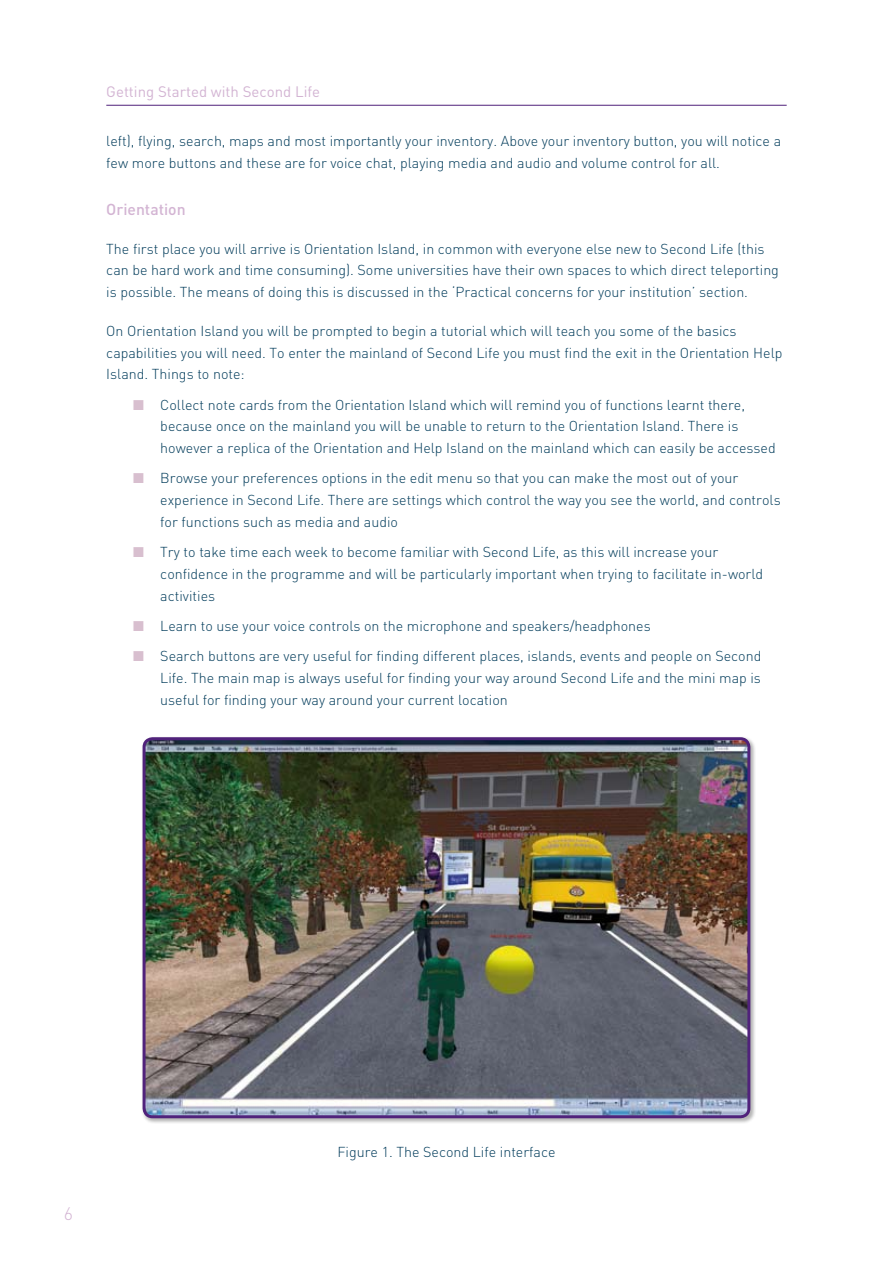
<style>
.page{position:relative;width:893px;height:1263px;background:#fff}
.page>*{position:absolute;margin:0;border:0;box-sizing:border-box;transform-origin:0 0}
.t1{font:300 18px "JISC";color:#d3b4d3}
.t2{font:500 15.75px "JISC";color:#d3b4d3}
.t3{font:15px "JISC";color:#d3b4d3}
.t4{font:300 14.25px/21.8px "JISC";color:#003b5a}
.s1{color:#d8bfcf}
</style>
<div class="page">
<hr style="left:106px;top:105px;width:681px;height:1px;background:#50227b">
<div style="left:141px;top:736px;width:615px;height:388px;background:#000;opacity:.3"></div>
<img style="left:144px;top:739px;width:605px;height:378px">
<div style="left:143px;top:737px;width:607px;height:381px;border:3px solid #50227b;border-radius:9px"></div>
<p class="t3" style="left:106px;top:82px;width:215px">Getting Started with Second Life</p>
<p class="t4" style="left:106px;top:130px;width:676px">left), flying, search, maps and most importantly your inventory. Above your inventory button, you will notice a few more buttons and these are for voice chat, playing media and audio and volume control for all.</p>
<p class="t2" style="left:106px;top:199px;width:81px">Orientation</p>
<p class="t4" style="left:106px;top:237px;width:674px">The first place you will arrive is Orientation Island, in common with everyone else new to Second Life (this can be hard work and time consuming). Some universities have their own spaces to which direct teleporting is possible. The means of doing this is discussed in the ‘Practical concerns for your institution’ section.</p>
<p class="t4" style="left:106px;top:320px;width:678px">On Orientation Island you will be prompted to begin a tutorial which will teach you some of the basics capabilities you will need. To enter the mainland of Second Life you must find the exit in the Orientation Help<br>Island. Things to note:</p>
<p class="t4" style="left:160px;top:393px;width:617px;text-indent:-27px"><span class="s1">■</span> Collect note cards from the Orientation Island which will remind you of functions learnt there, because once on the mainland you will be unable to return to the Orientation Island. There is however a replica of the Orientation and Help Island on the mainland which can easily be accessed</p>
<p class="t4" style="left:160px;top:467px;width:622px;text-indent:-27px"><span class="s1">■</span> Browse your preferences options in the edit menu so that you can make the most out of your experience in Second Life. There are settings which control the way you see the world, and controls for functions such as media and audio</p>
<p class="t4" style="left:160px;top:541px;width:604px;text-indent:-27px"><span class="s1">■</span> Try to take time each week to become familiar with Second Life, as this will increase your confidence in the programme and will be particularly important when trying to facilitate in-world activities</p>
<p class="t4" style="left:133px;top:615px;width:519px"><span class="s1">■</span> Learn to use your voice controls on the microphone and speakers/headphones</p>
<p class="t4" style="left:160px;top:645px;width:603px;text-align:justify;text-indent:-27px"><span class="s1">■</span> Search buttons are very useful for finding different places, islands, events and people on Second Life. The main map is always useful for finding your way around Second Life and the mini map is useful for finding your way around your current location</p>
<p class="t1" style="left:64px;top:1203px;width:11px">6</p>
<p class="t4" style="left:337px;top:1141px;width:220px">Figure 1. The Second Life interface</p>
</div>
